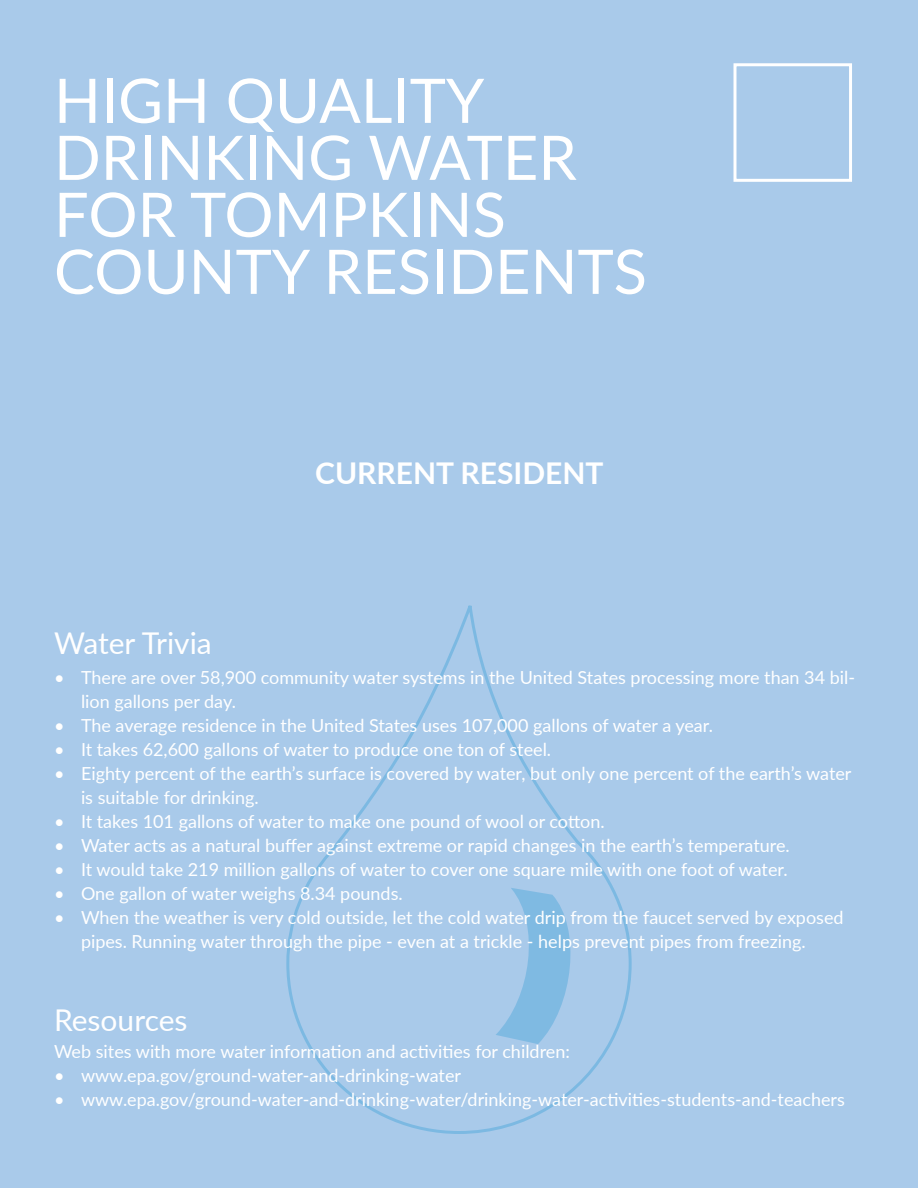
<style>
.page{position:relative;width:918px;height:1188px;background:#a9caea}
.page>*{position:absolute;margin:0;border:0;box-sizing:border-box;transform-origin:0 0}
.t1{font:61.5px "Lato";color:#fff}
.t2{font:30px "Lato";color:#fff}
.t3{font:700 30px "Lato";color:#fff}
.t4{font:18px/24px "Lato";color:#fff}
</style>
<div class="page">
<svg style="left:286px;top:605px;width:346px;height:529px"></svg>
<svg style="left:496px;top:888px;width:76px;height:156px"></svg>
<div style="left:734px;top:63px;width:118px;height:119px;border:3px solid #fff"></div>
<p class="t1" style="left:54px;top:57px;width:432px">HIGH QUALITY</p>
<p class="t1" style="left:54px;top:114px;width:524px">DRINKING WATER</p>
<p class="t1" style="left:54px;top:171px;width:453px">FOR TOMPKINS</p>
<p class="t1" style="left:54px;top:228px;width:594px">COUNTY RESIDENTS</p>
<p class="t2" style="left:54px;top:622px;width:159px">Water Trivia</p>
<p class="t3" style="left:315px;top:451px;width:290px">CURRENT RESIDENT</p>
<p class="t4" style="left:81px;top:665px;width:776px;text-indent:-27px">• There are over 58,900 community water systems in the United States processing more than 34 bil&shy;lion gallons per day.</p>
<p class="t4" style="left:54px;top:713px;width:661px">• The average residence in the United States uses 107,000 gallons of water a year.</p>
<p class="t4" style="left:54px;top:737px;width:499px">• It takes 62,600 gallons of water to produce one ton of steel.</p>
<p class="t4" style="left:81px;top:761px;width:772px;text-indent:-27px">• Eighty percent of the earth’s surface is covered by water, but only one percent of the earth’s water is suitable for drinking.</p>
<p class="t4" style="left:54px;top:809px;width:552px">• It takes 101 gallons of water to make one pound of wool or cotton.</p>
<p class="t4" style="left:54px;top:833px;width:737px">• Water acts as a natural buffer against extreme or rapid changes in the earth’s temperature.</p>
<p class="t4" style="left:54px;top:857px;width:735px">• It would take 219 million gallons of water to cover one square mile with one foot of water.</p>
<p class="t4" style="left:54px;top:881px;width:350px">• One gallon of water weighs 8.34 pounds.</p>
<p class="t4" style="left:81px;top:905px;width:764px;text-indent:-27px">• When the weather is very cold outside, let the cold water drip from the faucet served by exposed pipes. Running water through the pipe - even at a trickle - helps prevent pipes from freezing.</p>
<p class="t2" style="left:54px;top:999px;width:135px">Resources</p>
<p class="t4" style="left:54px;top:1039px;width:517px">Web sites with more water information and activities for children:</p>
<p class="t4" style="left:54px;top:1063px;width:409px">• www.epa.gov/ground-water-and-drinking-water</p>
<p class="t4" style="left:54px;top:1087px;width:792px">• www.epa.gov/ground-water-and-drinking-water/drinking-water-activities-students-and-teachers</p>
</div>
